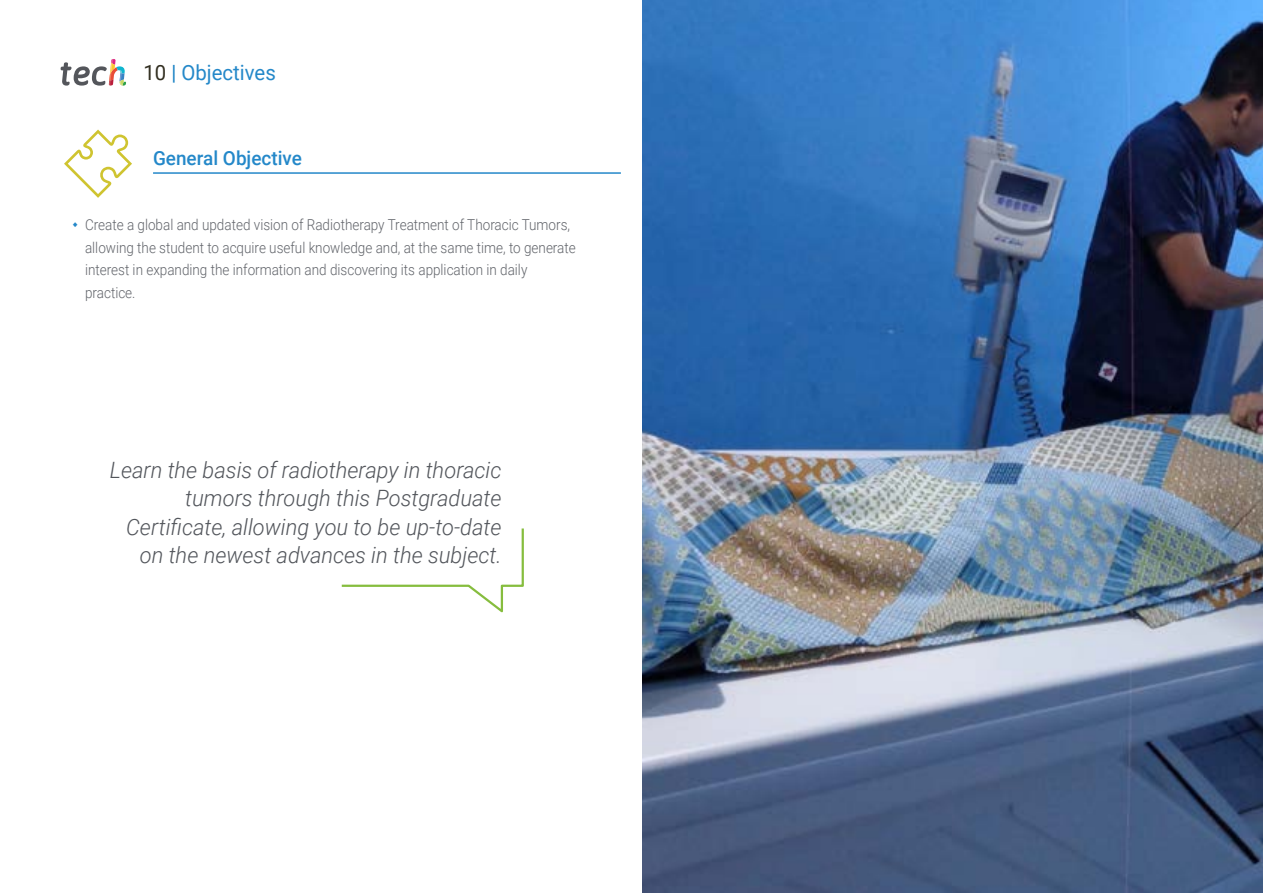
<style>
.page{position:relative;width:1263px;height:893px;background:#fff}
.page>*{position:absolute;margin:0;border:0;box-sizing:border-box;transform-origin:0 0}
.t1{font:italic 300 22.5px/28.5px "Roboto";color:#52555b;text-align:right}
.t2{font:21px "Roboto";color:#2488c9}
.t3{font:500 19.5px "Roboto";color:#2488c9}
.t4{font:300 15px/22.5px "Roboto";color:#61646a;scale:.9 1}
.s1{color:#312e20}
.s2{color:#1580c3}
</style>
<div class="page">
<hr style="left:153px;top:173px;width:468px;height:1px;background:#2488c9">
<svg style="left:64px;top:130px;width:68px;height:68px"></svg>
<img style="left:642px;top:0;width:621px;height:893px">
<svg style="left:341px;top:528px;width:183px;height:85px"></svg>
<svg style="left:61px;top:59px;width:65px;height:27px"></svg>
<h2 class="t2" style="left:144px;top:57px;width:134px"><span class="s1">10</span> <span class="s2">|</span> Objectives</h2>
<h3 class="t3" style="left:153px;top:144px;width:150px">General Objective</h3>
<p class="t4" style="left:85px;top:213px;width:547px">Create a global and updated vision of Radiotherapy Treatment of Thoracic Tumors, allowing the student to acquire useful knowledge and, at the same time, to generate interest in expanding the information and discovering its application in daily practice.</p>
<h1 class="t1" style="left:110px;top:455px;width:393px">Learn the basis of radiotherapy in thoracic tumors through this Postgraduate Certificate, allowing you to be up-to-date on the newest advances in the subject.</h1>
</div>
